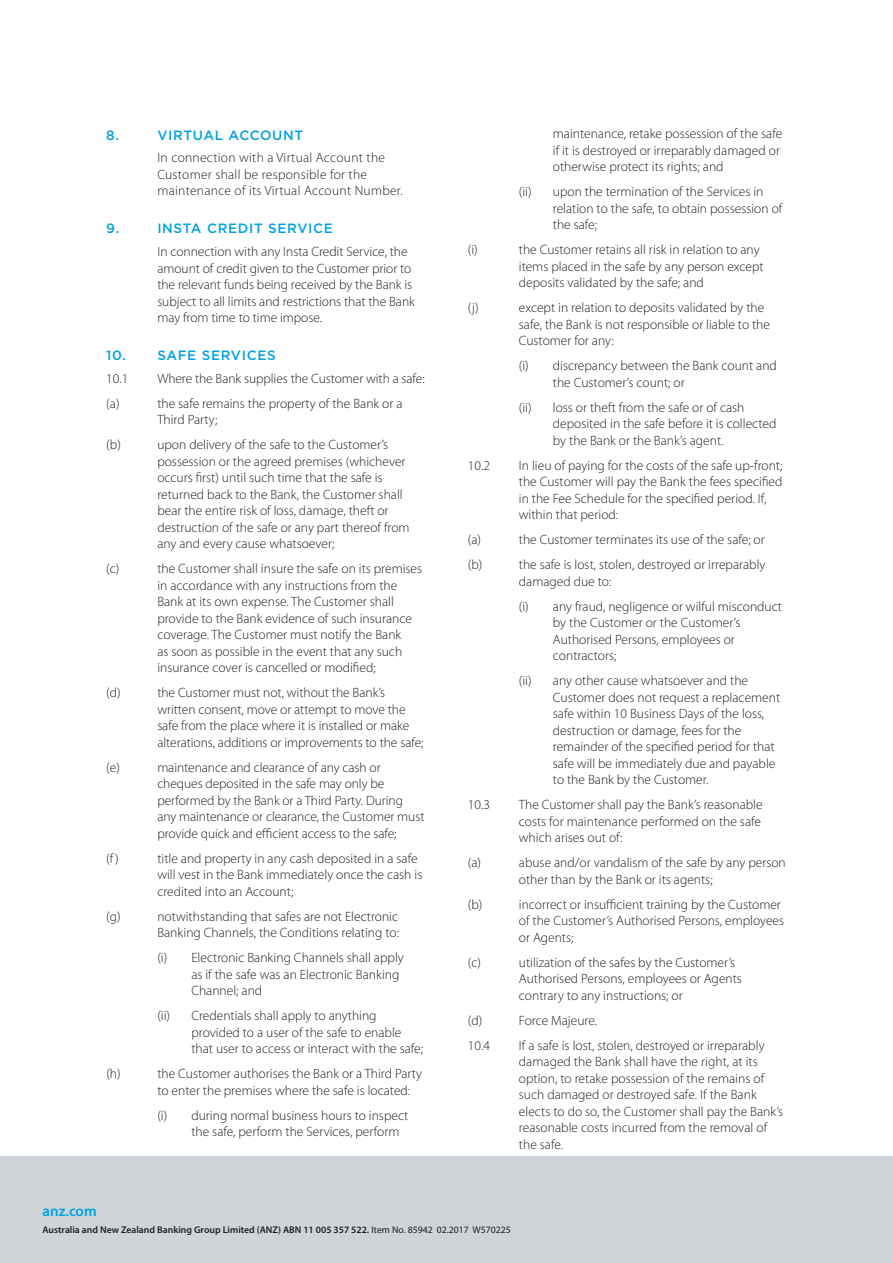
<style>
.page{position:relative;width:893px;height:1263px;background:#fff}
.page>*{position:absolute;margin:0;border:0;box-sizing:border-box;transform-origin:0 0}
.t1{font:600 15px "Myriad Pro";color:#00a2e1}
.t2{font:300 13.5px/16.5px "Myriad Pro";color:#231f20}
.t3{font:300 13.5px/16.5px "Myriad Pro";letter-spacing:.02em;color:#231f20}
.t4{font:500 13.5px "Gotham";letter-spacing:.05em;color:#00a2e1}
.t5{font:600 9.75px "Myriad Pro";color:#231f20}
.s1{font-weight:400}
</style>
<div class="page">
<div style="left:0;top:1157px;width:893px;height:106px;background:#ced4d8"></div>
<p class="t4" style="left:106px;top:127px;width:14px">8.</p>
<p class="t4" style="left:157px;top:127px;width:147px">VIRTUAL ACCOUNT</p>
<p class="t3" style="left:157px;top:150px;width:247px">In connection with a Virtual Account the<br>Customer shall be responsible for the maintenance of its Virtual Account Number.</p>
<p class="t4" style="left:106px;top:221px;width:15px">9.</p>
<p class="t4" style="left:157px;top:221px;width:177px">INSTA CREDIT SERVICE</p>
<p class="t2" style="left:157px;top:243px;width:259px">In connection with any Insta Credit Service, the amount of credit given to the Customer prior to the relevant funds being received by the Bank is subject to all limits and restrictions that the Bank may from time to time impose.</p>
<p class="t4" style="left:106px;top:347px;width:171px">10. SAFE SERVICES</p>
<p class="t2" style="left:106px;top:370px;width:24px">10.1</p>
<p class="t2" style="left:157px;top:370px;width:269px">Where the Bank supplies the Customer with a safe:</p>
<p class="t2" style="left:106px;top:395px;width:15px">(a)</p>
<p class="t2" style="left:157px;top:395px;width:247px">the safe remains the property of the Bank or a<br>Third Party;</p>
<p class="t2" style="left:106px;top:436px;width:16px">(b)</p>
<p class="t2" style="left:157px;top:436px;width:254px">upon delivery of the safe to the Customer’s possession or the agreed premises (whichever occurs first) until such time that the safe is returned back to the Bank, the Customer shall bear the entire risk of loss, damage, theft or destruction of the safe or any part thereof from any and every cause whatsoever;</p>
<p class="t2" style="left:106px;top:560px;width:15px">(c)</p>
<p class="t2" style="left:157px;top:560px;width:266px">the Customer shall insure the safe on its premises in accordance with any instructions from the Bank at its own expense. The Customer shall provide to the Bank evidence of such insurance coverage. The Customer must notify the Bank<br>as soon as possible in the event that any such insurance cover is cancelled or modified;</p>
<p class="t2" style="left:106px;top:684px;width:16px">(d)</p>
<p class="t2" style="left:157px;top:684px;width:268px">the Customer must not, without the Bank’s written consent, move or attempt to move the safe from the place where it is installed or make alterations, additions or improvements to the safe;</p>
<p class="t2" style="left:106px;top:759px;width:15px">(e)</p>
<p class="t2" style="left:157px;top:759px;width:269px">maintenance and clearance of any cash or cheques deposited in the safe may only be performed by the Bank or a Third Party. During any maintenance or clearance, the Customer must provide quick and efficient access to the safe;</p>
<p class="t2" style="left:106px;top:850px;width:14px">(f)</p>
<p class="t2" style="left:157px;top:850px;width:267px">title and property in any cash deposited in a safe will vest in the Bank immediately once the cash is credited into an Account;</p>
<p class="t2" style="left:106px;top:908px;width:16px">(g)</p>
<p class="t2" style="left:157px;top:908px;width:243px">notwithstanding that safes are not Electronic<br>Banking Channels, the Conditions relating to:</p>
<p class="t2" style="left:191px;top:949px;width:214px;text-indent:-34px">(i) Electronic Banking Channels shall apply as if the safe was an Electronic Banking<br>Channel; and</p>
<p class="t2" style="left:191px;top:1007px;width:233px;text-indent:-34px">(ii) Credentials shall apply to anything provided to a user of the safe to enable that user to access or interact with the safe;</p>
<p class="t2" style="left:106px;top:1065px;width:16px">(h)</p>
<p class="t2" style="left:157px;top:1065px;width:266px">the Customer authorises the Bank or a Third Party to enter the premises where the safe is located:</p>
<p class="t2" style="left:191px;top:1107px;width:218px;text-indent:-34px">(i) during normal business hours to inspect the safe, perform the Services, perform</p>
<p class="t1" style="left:43px;top:1201px;width:56px">anz.com</p>
<p class="t2" style="left:553px;top:125px;width:231px">maintenance, retake possession of the safe if it is destroyed or irreparably damaged or otherwise protect its rights; and</p>
<p class="t2" style="left:553px;top:183px;width:231px;text-indent:-34px">(ii) upon the termination of the Services in relation to the safe, to obtain possession of the safe;</p>
<p class="t2" style="left:468px;top:241px;width:11px">(i)</p>
<p class="t2" style="left:519px;top:241px;width:246px">the Customer retains all risk in relation to any items placed in the safe by any person except deposits validated by the safe; and</p>
<p class="t2" style="left:468px;top:299px;width:12px">(j)</p>
<p class="t2" style="left:519px;top:299px;width:253px">except in relation to deposits validated by the safe, the Bank is not responsible or liable to the<br>Customer for any:</p>
<p class="t2" style="left:553px;top:357px;width:226px;text-indent:-34px">(i) discrepancy between the Bank count and the Customer’s count; or</p>
<p class="t2" style="left:553px;top:399px;width:225px;text-indent:-34px">(ii) loss or theft from the safe or of cash deposited in the safe before it is collected by the Bank or the Bank’s agent.</p>
<p class="t2" style="left:468px;top:457px;width:24px">10.2</p>
<p class="t2" style="left:519px;top:457px;width:265px">In lieu of paying for the costs of the safe up-front; the Customer will pay the Bank the fees specified in the Fee Schedule for the specified period. If, within that period:</p>
<p class="t2" style="left:468px;top:531px;width:15px">(a)</p>
<p class="t2" style="left:519px;top:531px;width:247px">the Customer terminates its use of the safe; or</p>
<p class="t2" style="left:468px;top:556px;width:16px">(b)</p>
<p class="t2" style="left:519px;top:556px;width:248px">the safe is lost, stolen, destroyed or irreparably damaged due to:</p>
<p class="t2" style="left:553px;top:598px;width:231px;text-indent:-34px">(i) any fraud, negligence or wilful misconduct by the Customer or the Customer’s<br>Authorised Persons, employees or contractors;</p>
<p class="t2" style="left:553px;top:672px;width:229px;text-indent:-34px">(ii) any other cause whatsoever and the Customer does not request a replacement safe within 10 Business Days of the loss, destruction or damage, fees for the remainder of the specified period for that safe will be immediately due and payable to the Bank by the Customer.</p>
<p class="t2" style="left:468px;top:796px;width:24px">10.3</p>
<p class="t2" style="left:519px;top:796px;width:245px">The Customer shall pay the Bank’s reasonable costs for maintenance performed on the safe which arises out of:</p>
<p class="t2" style="left:468px;top:854px;width:15px">(a)</p>
<p class="t2" style="left:519px;top:854px;width:268px">abuse and/or vandalism of the safe by any person other than by the Bank or its agents;</p>
<p class="t2" style="left:468px;top:896px;width:16px">(b)</p>
<p class="t2" style="left:519px;top:896px;width:267px">incorrect or insufficient training by the Customer of the Customer’s Authorised Persons, employees or Agents;</p>
<p class="t2" style="left:468px;top:954px;width:15px">(c)</p>
<p class="t2" style="left:519px;top:954px;width:225px">utilization of the safes by the Customer’s<br>Authorised Persons, employees or Agents contrary to any instructions; or</p>
<p class="t2" style="left:468px;top:1012px;width:16px">(d)</p>
<p class="t2" style="left:519px;top:1012px;width:80px">Force Majeure.</p>
<p class="t2" style="left:468px;top:1037px;width:24px">10.4</p>
<p class="t2" style="left:519px;top:1037px;width:266px">If a safe is lost, stolen, destroyed or irreparably damaged the Bank shall have the right, at its option, to retake possession of the remains of such damaged or destroyed safe. If the Bank elects to do so, the Customer shall pay the Bank’s reasonable costs incurred from the removal of the safe.</p>
<p class="t5" style="left:43px;top:1223px;width:470px">Australia and New Zealand Banking Group Limited (ANZ) ABN 11 005 357 522. <span class="s1">Item No. 85942 02.2017 W570225</span></p>
</div>
